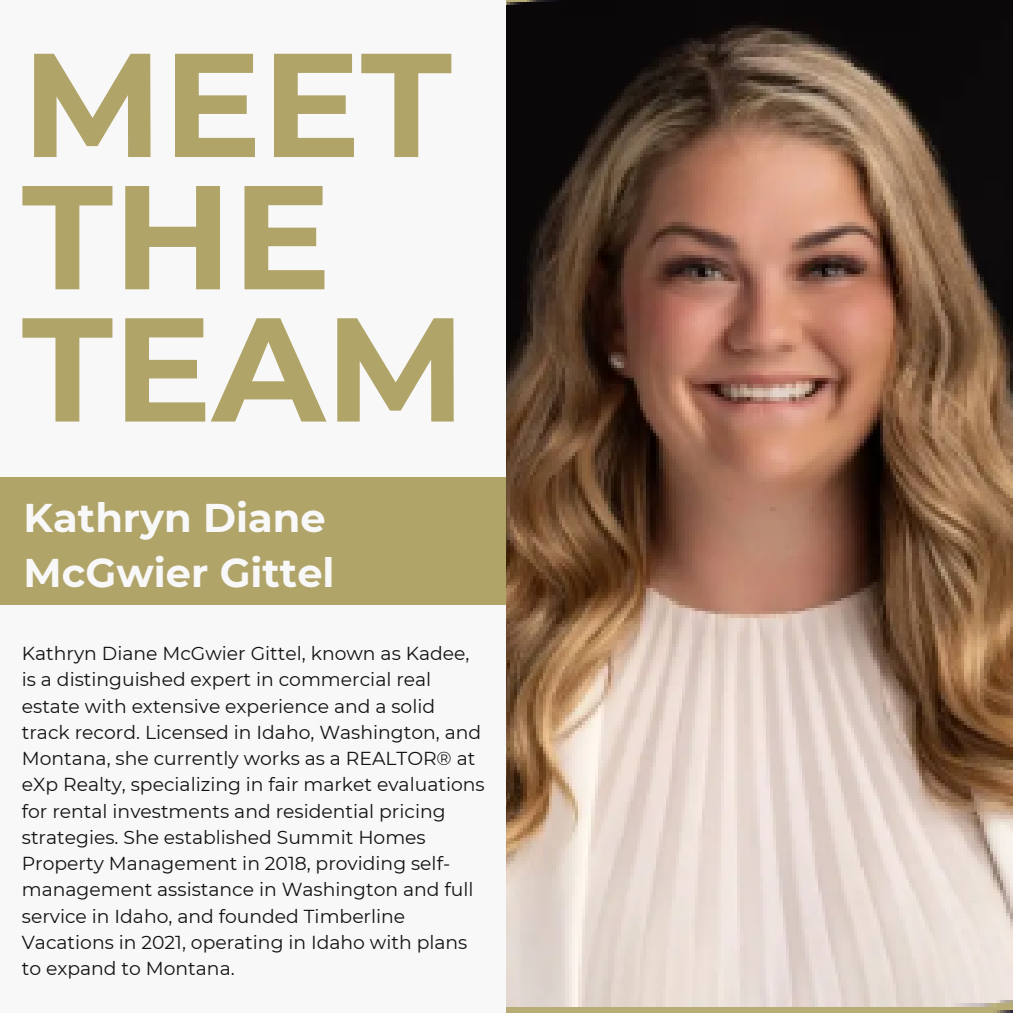
<style>
.page{position:relative;width:1013px;height:1013px;background:#fff}
.page>*{position:absolute;margin:0;border:0;box-sizing:border-box;transform-origin:0 0}
.t1{font:700 147.5px/132.2px "Montserrat";color:#b1a469}
.t2{font:700 40px/55.2px "Montserrat";color:#f8f8f8}
.t3{font:18.75px/26.2px "Montserrat";color:#121212}
</style>
<div class="page">
<div style="left:0;top:0;width:1012px;height:1012px;background:#f8f8f8"></div>
<div style="left:0;top:477px;width:525px;height:127px;background:#b1a469"></div>
<img style="left:506px;top:0;width:506px;height:1012px">
<p class="t1" style="left:22px;top:38px;width:445px">MEET<br>THE<br>TEAM</p>
<p class="t2" style="left:24px;top:490px;width:312px">Kathryn Diane<br>McGwier Gittel</p>
<h1 class="t3" style="left:22px;top:640px;width:464px">Kathryn Diane McGwier Gittel, known as Kadee, is a distinguished expert in commercial real estate with extensive experience and a solid track record. Licensed in Idaho, Washington, and Montana, she currently works as a REALTOR® at eXp Realty, specializing in fair market evaluations for rental investments and residential pricing strategies. She established Summit Homes Property Management in 2018, providing self&shy;management assistance in Washington and full service in Idaho, and founded Timberline Vacations in 2021, operating in Idaho with plans to expand to Montana.</h1>
</div>
